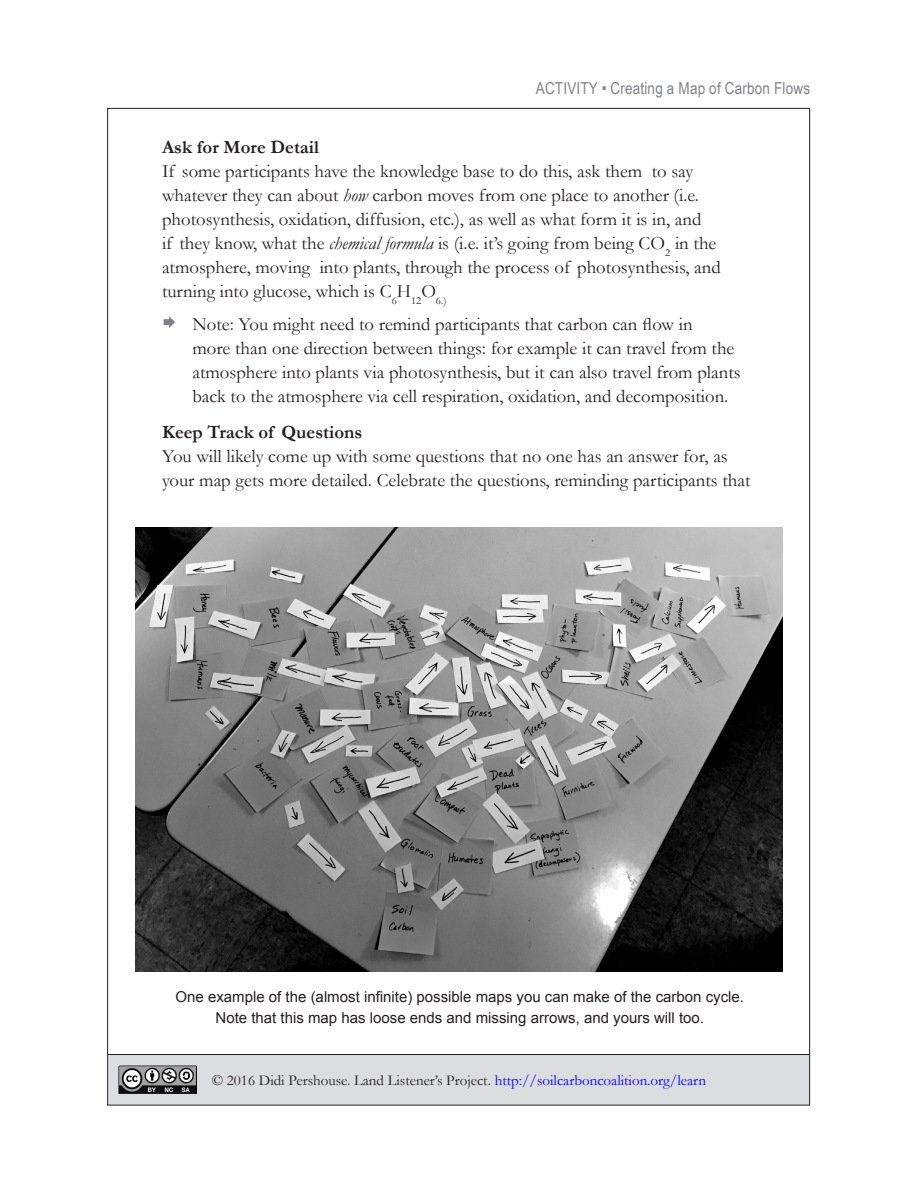
<style>
.page{position:relative;width:918px;height:1188px;background:#fff}
.page>*{position:absolute;margin:0;border:0;box-sizing:border-box;transform-origin:0 0}
.activity-tni{font:18.75px/24px "Garamond";color:#231f20}
.note{font:18.75px/24px "Garamond";color:#231f20}
.bhead{font:700 18.75px "Garamond";color:#231f20}
.unit-title{font:16.5px "Arial Narrow";letter-spacing:.01em;color:#808285}
.t1{font:15px/21px "Arial";color:#231f20;text-align:center}
.t2{font:15px "Garamond";color:#231f20}
.s1{font-style:italic}
.s2{font-family:"Entypo";font-size:31.5px;color:#808285}
.s3{color:#00f}
</style>
<div class="page">
<div style="left:108px;top:1055px;width:702px;height:50px;background:#dcdddf"></div>
<hr style="left:108px;top:1054px;width:702px;height:1px;background:#231f20">
<img style="left:119px;top:1066px;width:78px;height:28px">
<img style="left:135px;top:527px;width:648px;height:445px">
<p class="unit-title" style="left:536px;top:77px;width:276px">ACTIVITY • Creating a Map of Carbon Flows</p>
<p class="bhead" style="left:162px;top:136px;width:159px">Ask for More Detail</p>
<p class="activity-tni" style="left:162px;top:159px;width:560px">If some participants have the knowledge base to do this, ask them to say whatever they can about <span class="s1">how</span> carbon moves from one place to another (i.e. photosynthesis, oxidation, diffusion, etc.), as well as what form it is in, and<br>if they know, what the <span class="s1">chemical formula</span> is (i.e. it’s going from being CO<sub>2</sub> in the atmosphere, moving into plants, through the process of photosynthesis, and turning into glucose, which is C<sub>6</sub>H<sub>12</sub>O<sub>6.)</sub></p>
<p class="note" style="left:192px;top:312px;width:550px;text-indent:-30px"><span class="s2">å</span> Note: You might need to remind participants that carbon can flow in<br>more than one direction between things: for example it can travel from the atmosphere into plants via photosynthesis, but it can also travel from plants back to the atmosphere via cell respiration, oxidation, and decomposition.</p>
<p class="bhead" style="left:162px;top:421px;width:202px">Keep Track of Questions</p>
<p class="activity-tni" style="left:162px;top:444px;width:590px">You will likely come up with some questions that no one has an answer for, as your map gets more detailed. Celebrate the questions, reminding participants that</p>
<p class="t1" style="left:176px;top:986px;width:570px">One example of the (almost infinite) possible maps you can make of the carbon cycle.<br>Note that this map has loose ends and missing arrows, and yours will too.</p>
<p class="t2" style="left:212px;top:1071px;width:496px">© 2016 Didi Pershouse. Land Listener’s Project. <span class="s3">http://soilcarboncoalition.org/learn</span></p>
</div>
